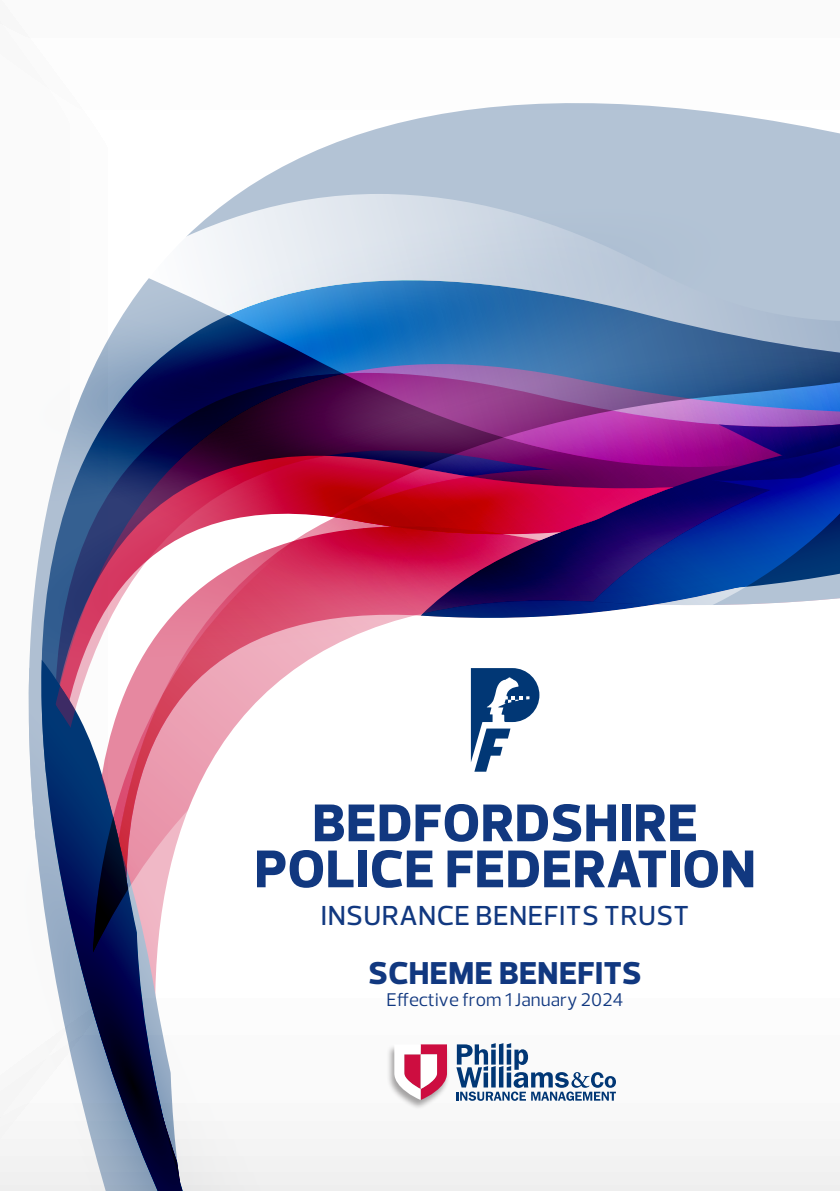
<style>
.page{position:relative;width:840px;height:1191px;background:#fff}
.page>*{position:absolute;margin:0;border:0;box-sizing:border-box;transform-origin:0 0}
.t1{font:800 54px "Prelo";letter-spacing:.015em;color:#113880}
.t2{font:800 32.2px "Prelo";letter-spacing:.015em;color:#113880}
.t3{font:500 28px "Prelo";letter-spacing:.015em;color:#113880}
.t4{font:18.8px "Prelo";color:#113880}
</style>
<div class="page">
<div style="left:359px;top:1078px;width:480px;height:113px;background:#f4f4f4"></div>
<svg style="left:241px;top:103px;width:468px;height:89px;fill:#b3c3d5"></svg>
<svg style="left:709px;top:111px;width:130px;height:83px;background:#bccada"></svg>
<div style="left:769px;top:194px;width:70px;height:103px;background:#b3c3d5"></div>
<svg style="left:186px;top:192px;width:583px;height:85px;background:#cad5e2"></svg>
<svg style="left:826px;top:297px;width:13px;height:303px;background:#3c55a2"></svg>
<svg style="left:0;top:731px;width:359px;height:460px"></svg>
<img style="left:28px;top:277px;width:798px;height:454px">
<svg style="left:456px;top:1043px;width:159px;height:57px"></svg>
<div style="left:386px;top:1044px;width:63px;height:65px;background:#231f20;opacity:.4"></div>
<svg style="left:394px;top:1044px;width:53px;height:56px"></svg>
<svg style="left:470px;top:668px;width:69px;height:103px"></svg>
<p class="t1" style="left:312px;top:790px;width:387px">BEDFORDSHIRE</p>
<p class="t1" style="left:254px;top:836px;width:502px">POLICE FEDERATION</p>
<p class="t3" style="left:321px;top:898px;width:369px">INSURANCE BENEFITS TRUST</p>
<p class="t2" style="left:368px;top:953px;width:274px">SCHEME BENEFITS</p>
<p class="t4" style="left:386px;top:988px;width:238px">Effective from 1 January 2024</p>
</div>
